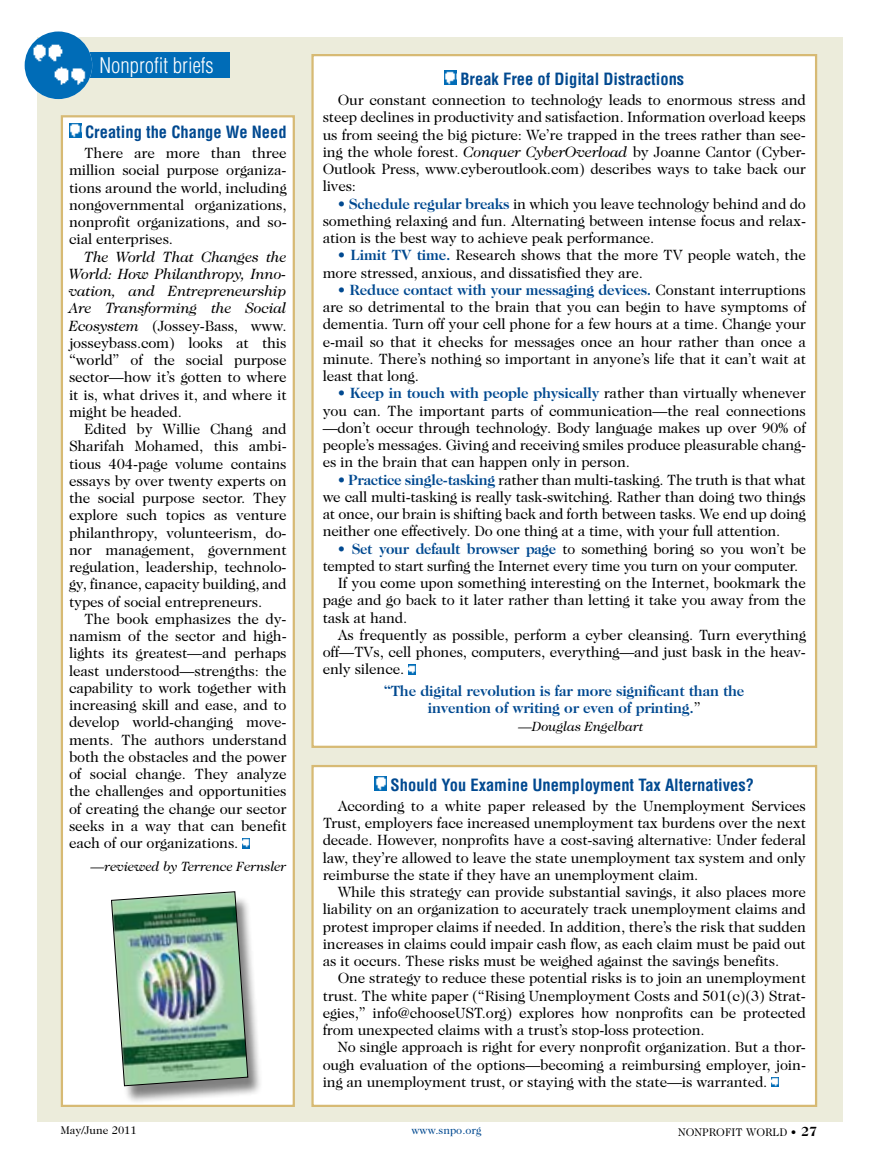
<style>
.page{position:relative;width:878px;height:1161px;background:#fff}
.page>*{position:absolute;margin:0;border:0;box-sizing:border-box;transform-origin:0 0}
.t1{font:300 condensed 21px "Helvetica";color:#fff}
.t2{font:700 condensed 16.5px "Helvetica";color:#004990}
.t3{font:15px/17.2px "Caslon Two Twenty Four";letter-spacing:-.01em;color:#000;text-align:justify}
.t4{font:700 15px/17.2px "Caslon Two Twenty Four";letter-spacing:-.01em;color:#004990;text-align:center}
.t5{font:italic 13.5px "Caslon Two Twenty Four";letter-spacing:-.01em;color:#000}
.t6{font:11.25px "Caslon Two Twenty Four";color:#000}
.t7{font:11.25px "Caslon Two Twenty Four";color:#004990}
.s1{font-style:italic}
.s2{font-weight:700;color:#004990}
.s3{font-weight:400;color:#000}
.s4{font-weight:700;font-size:13.5px}
</style>
<div class="page">
<div style="left:37px;top:38px;width:805px;height:1084px;background:#ececdb"></div>
<div style="left:75px;top:53px;width:154px;height:25px;background:#006cb7"></div>
<img style="left:25px;top:32px;width:67px;height:67px;border-radius:34px">
<div style="left:312px;top:55px;width:504px;height:692px;background:#fff"></div>
<img style="left:444px;top:71px;width:12px;height:14px">
<svg style="left:408px;top:665px;width:8px;height:9px"></svg>
<div style="left:311px;top:54px;width:506px;height:694px;border:2px solid #d7ba74"></div>
<div style="left:62px;top:116px;width:232px;height:990px;background:#fff"></div>
<img style="left:69px;top:123px;width:12px;height:15px">
<svg style="left:242px;top:838px;width:8px;height:10px"></svg>
<div style="left:61px;top:115px;width:234px;height:992px;border:2px solid #d7ba74"></div>
<div style="left:111px;top:894px;width:151px;height:209px;background:#000;opacity:.5"></div>
<img style="left:111px;top:891px;width:137px;height:195px">
<div style="left:312px;top:766px;width:504px;height:340px;background:#fff"></div>
<img style="left:374px;top:776px;width:12px;height:15px">
<svg style="left:771px;top:1077px;width:7px;height:10px"></svg>
<div style="left:311px;top:765px;width:506px;height:342px;border:2px solid #d7ba74"></div>
<h1 class="t1" style="left:99px;top:53px;width:116px">Nonprofit briefs</h1>
<p class="t2" style="left:85px;top:122px;width:203px">Creating the Change We Need</p>
<p class="t3" style="left:69px;top:144px;width:219px;text-indent:15px">There are more than three million social purpose organiza&shy;tions around the world, including nongovernmental organizations, nonprofit organizations, and so&shy;cial enterprises.</p>
<p class="t3" style="left:69px;top:248px;width:219px;text-indent:15px"><span class="s1">The World That Changes the World: How Philanthropy, Inno&shy;vation, and Entrepreneurship Are Transforming the Social Ecosystem</span> (Jossey-Bass, www. josseybass.com) looks at this “world” of the social purpose sector—how it’s gotten to where it is, what drives it, and where it might be headed.</p>
<p class="t3" style="left:69px;top:420px;width:219px;text-indent:15px">Edited by Willie Chang and Sharifah Mohamed, this ambi&shy;tious 404-page volume contains essays by over twenty experts on the social purpose sector. They explore such topics as venture philanthropy, volunteerism, do&shy;nor management, government regulation, leadership, technolo&shy;gy, finance, capacity building, and types of social entrepreneurs.</p>
<p class="t3" style="left:69px;top:610px;width:219px;text-indent:15px">The book emphasizes the dy&shy;namism of the sector and high&shy;lights its greatest—and perhaps least understood—strengths: the capability to work together with increasing skill and ease, and to develop world-changing move&shy;ments. The authors understand both the obstacles and the power of social change. They analyze the challenges and opportunities of creating the change our sector seeks in a way that can benefit each of our organizations.</p>
<p class="t5" style="left:91px;top:858px;width:197px">—reviewed by Terrence Fernsler</p>
<p class="t2" style="left:460px;top:69px;width:225px">Break Free of Digital Distractions</p>
<p class="t3" style="left:322px;top:91px;width:485px;text-indent:15px">Our constant connection to technology leads to enormous stress and steep declines in productivity and satisfaction. Information overload keeps us from seeing the big picture: We’re trapped in the trees rather than see&shy;ing the whole forest. <span class="s1">Conquer CyberOverload</span> by Joanne Cantor (Cyber-Outlook Press, www.cyberoutlook.com) describes ways to take back our lives:</p>
<p class="t3" style="left:322px;top:195px;width:485px;text-indent:15px"><span class="s2">• Schedule regular breaks</span> in which you leave technology behind and do something relaxing and fun. Alternating between intense focus and relax&shy;ation is the best way to achieve peak performance.</p>
<p class="t3" style="left:322px;top:247px;width:485px;text-indent:15px"><span class="s2">• Limit TV time.</span> Research shows that the more TV people watch, the more stressed, anxious, and dissatisfied they are.</p>
<p class="t3" style="left:322px;top:281px;width:485px;text-indent:15px"><span class="s2">• Reduce contact with your messaging devices.</span> Constant interruptions are so detrimental to the brain that you can begin to have symptoms of dementia. Turn off your cell phone for a few hours at a time. Change your e-mail so that it checks for messages once an hour rather than once a minute. There’s nothing so important in anyone’s life that it can’t wait at least that long.</p>
<p class="t3" style="left:322px;top:385px;width:485px;text-indent:15px"><span class="s2">• Keep in touch with people physically</span> rather than virtually whenever you can. The important parts of communication—the real connections —don’t occur through technology. Body language makes up over 90% of people’s messages. Giving and receiving smiles produce pleasurable chang&shy;es in the brain that can happen only in person.</p>
<p class="t3" style="left:322px;top:471px;width:484px;text-indent:15px"><span class="s2">• Practice single-tasking</span> rather than multi-tasking. The truth is that what we call multi-tasking is really task-switching. Rather than doing two things at once, our brain is shifting back and forth between tasks. We end up doing neither one effectively. Do one thing at a time, with your full attention.</p>
<p class="t3" style="left:338px;top:540px;width:470px"><span class="s2">• Set your default browser page</span> to something boring so you won’t be</p>
<p class="t3" style="left:323px;top:557px;width:477px">tempted to start surfing the Internet every time you turn on your computer.</p>
<p class="t3" style="left:338px;top:574px;width:469px">If you come upon something interesting on the Internet, bookmark the</p>
<p class="t3" style="left:322px;top:592px;width:484px">page and go back to it later rather than letting it take you away from the</p>
<p class="t3" style="left:322px;top:609px;width:86px">task at hand.</p>
<p class="t3" style="left:338px;top:626px;width:470px">As frequently as possible, perform a cyber cleansing. Turn everything</p>
<p class="t3" style="left:322px;top:643px;width:485px">off—TVs, cell phones, computers, everything—and just bask in the heav-</p>
<p class="t3" style="left:322px;top:661px;width:83px">enly silence.</p>
<p class="t4" style="left:384px;top:682px;width:362px">“The digital revolution is far more significant than the invention of writing or even of printing.<span class="s3">”</span></p>
<p class="t5" style="left:519px;top:719px;width:126px">—Douglas Engelbart</p>
<p class="t2" style="left:390px;top:774px;width:365px">Should You Examine Unemployment Tax Alternatives?</p>
<p class="t3" style="left:322px;top:797px;width:485px;text-indent:15px">According to a white paper released by the Unemployment Services Trust, employers face increased unemployment tax burdens over the next decade. However, nonprofits have a cost-saving alternative: Under federal law, they’re allowed to leave the state unemployment tax system and only reimburse the state if they have an unemployment claim.</p>
<p class="t3" style="left:322px;top:883px;width:485px;text-indent:15px">While this strategy can provide substantial savings, it also places more liability on an organization to accurately track unemployment claims and protest improper claims if needed. In addition, there’s the risk that sudden increases in claims could impair cash flow, as each claim must be paid out as it occurs. These risks must be weighed against the savings benefits.</p>
<p class="t3" style="left:322px;top:969px;width:485px;text-indent:15px">One strategy to reduce these potential risks is to join an unemployment trust. The white paper (“Rising Unemployment Costs and 501(c)(3) Strat&shy;egies,” info@chooseUST.org) explores how nonprofits can be protected from unexpected claims with a trust’s stop-loss protection.</p>
<p class="t3" style="left:322px;top:1038px;width:485px;text-indent:15px">No single approach is right for every nonprofit organization. But a thor&shy;ough evaluation of the options—becoming a reimbursing employer, join&shy;ing an unemployment trust, or staying with the state—is warranted.</p>
<p class="t6" style="left:61px;top:1123px;width:77px">May/June 2011</p>
<p class="t7" style="left:411px;top:1123px;width:71px">www.snpo.org</p>
<p class="t6" style="left:678px;top:1125px;width:141px">NONPROFIT WORLD • <span class="s4">27</span></p>
</div>
